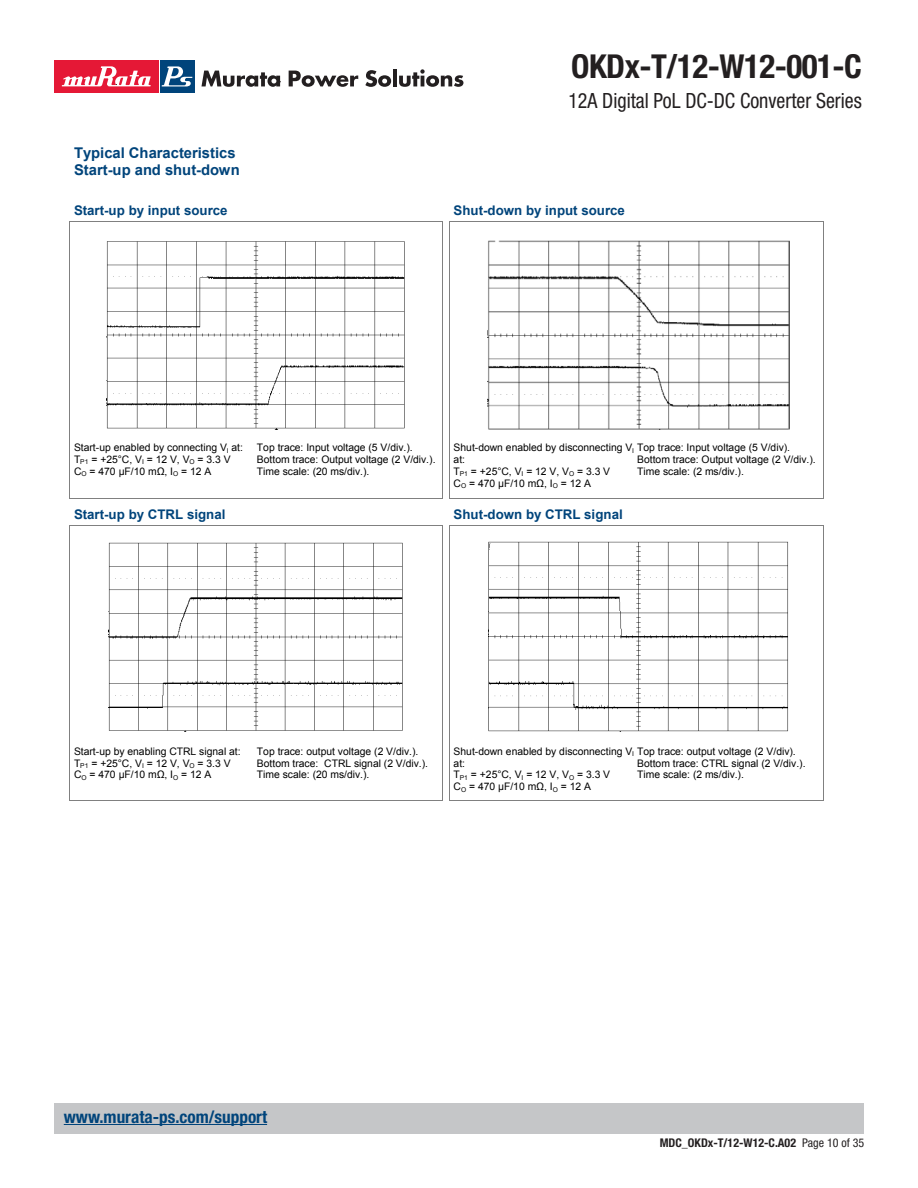
<style>
.page{position:relative;width:918px;height:1188px;background:#fff}
.page>*{position:absolute;margin:0;border:0;box-sizing:border-box;transform-origin:0 0}
.t1{font:700 condensed 33px "Helvetica Neue LT Std";letter-spacing:-.015em;color:#231f20}
.t2{font:condensed 21px "Helvetica Neue LT Std";color:#231f20;scale:.95 1}
.t3{font:700 condensed 17.25px "Helvetica Neue LT Std";color:#00447b}
.t4{font:700 14.85px/17px "Arial";color:#00447b}
.t5{font:700 13.35px "Arial";color:#00447b}
.t6{font:700 condensed 12px "Helvetica Neue LT Std";color:#231f20}
.t7{font:10.35px/11.9px "Arial";color:#000}
.s1{font-weight:400}
</style>
<div class="page">
<img style="left:107px;top:241px;width:298px;height:189px">
<img style="left:487px;top:240px;width:303px;height:190px">
<hr style="left:70px;top:222px;width:372px;height:1px;background:#808080">
<svg style="left:442px;top:222px;width:1px;height:17px"></svg>
<svg style="left:449px;top:222px;width:1px;height:17px"></svg>
<hr style="left:450px;top:222px;width:373px;height:1px;background:#808080">
<svg style="left:823px;top:222px;width:1px;height:17px"></svg>
<hr style="left:70px;top:239px;width:1px;height:194px;background:#808080">
<hr style="left:442px;top:239px;width:1px;height:194px;background:#808080">
<hr style="left:449px;top:239px;width:1px;height:194px;background:#808080">
<hr style="left:823px;top:239px;width:1px;height:194px;background:#808080">
<hr style="left:70px;top:441px;width:1px;height:57px;background:#808080">
<hr style="left:442px;top:441px;width:1px;height:57px;background:#808080">
<hr style="left:449px;top:441px;width:1px;height:57px;background:#808080">
<hr style="left:823px;top:441px;width:1px;height:57px;background:#808080">
<hr style="left:70px;top:498px;width:187px;height:1px;background:#808080">
<hr style="left:257px;top:498px;width:185px;height:1px;background:#808080">
<hr style="left:450px;top:498px;width:187px;height:1px;background:#808080">
<hr style="left:638px;top:498px;width:185px;height:1px;background:#808080">
<img style="left:109px;top:542px;width:294px;height:189px">
<img style="left:489px;top:542px;width:300px;height:190px">
<hr style="left:70px;top:525px;width:372px;height:1px;background:#808080">
<svg style="left:442px;top:525px;width:1px;height:13px"></svg>
<svg style="left:449px;top:525px;width:1px;height:13px"></svg>
<hr style="left:450px;top:525px;width:373px;height:1px;background:#808080">
<svg style="left:823px;top:525px;width:1px;height:13px"></svg>
<hr style="left:70px;top:538px;width:1px;height:199px;background:#808080">
<hr style="left:442px;top:538px;width:1px;height:199px;background:#808080">
<hr style="left:449px;top:538px;width:1px;height:199px;background:#808080">
<hr style="left:823px;top:538px;width:1px;height:199px;background:#808080">
<hr style="left:70px;top:745px;width:1px;height:56px;background:#808080">
<hr style="left:442px;top:745px;width:1px;height:56px;background:#808080">
<hr style="left:449px;top:745px;width:1px;height:56px;background:#808080">
<hr style="left:823px;top:745px;width:1px;height:56px;background:#808080">
<hr style="left:70px;top:801px;width:187px;height:1px;background:#808080">
<hr style="left:257px;top:801px;width:185px;height:1px;background:#808080">
<hr style="left:450px;top:801px;width:187px;height:1px;background:#808080">
<hr style="left:638px;top:801px;width:185px;height:1px;background:#808080">
<div style="left:54px;top:1103px;width:810px;height:31px;background:#c5c6c8"></div>
<div style="left:54px;top:60px;width:104px;height:32px;background:#e51836"></div>
<svg style="left:62px;top:66px;width:89px;height:20px"></svg>
<div style="left:160px;top:60px;width:34px;height:32px;background:#00447b"></div>
<svg style="left:162px;top:66px;width:30px;height:21px"></svg>
<svg style="left:201px;top:71px;width:80px;height:16px"></svg>
<svg style="left:289px;top:71px;width:69px;height:16px"></svg>
<svg style="left:365px;top:70px;width:26px;height:17px"></svg>
<hr style="left:393px;top:69px;width:4px;height:17px;background:#231f20">
<svg style="left:399px;top:69px;width:64px;height:18px"></svg>
<hr style="left:64px;top:1124px;width:203px;height:1px;background:#00447b">
<h1 class="t1" style="left:571px;top:46px;width:292px">OKDx-T/12-W12-001-C</h1>
<h2 class="t2" style="left:568px;top:88px;width:310px">12A Digital PoL DC-DC Converter Series</h2>
<p class="t4" style="left:74px;top:145px;width:167px">Typical Characteristics<br>Start-up and shut-down</p>
<p class="t5" style="left:74px;top:202px;width:155px">Start-up by input source</p>
<p class="t5" style="left:454px;top:202px;width:173px">Shut-down by input source</p>
<p class="t7" style="left:74px;top:442px;width:171px">Start-up enabled by connecting V<sub>I</sub> at:<br>T<sub>P1</sub> = +25°C, V<sub>I</sub> = 12 V, V<sub>O</sub> = 3.3 V<br>C<sub>O</sub> = 470 µF/10 mΩ, I<sub>O</sub> = 12 A</p>
<p class="t7" style="left:257px;top:442px;width:180px">Top trace: Input voltage (5 V/div.).<br>Bottom trace: Output voltage (2 V/div.).<br>Time scale: (20 ms/div.).</p>
<p class="t7" style="left:454px;top:442px;width:338px">Shut-down enabled by disconnecting V<sub>I</sub> Top trace: Input voltage (5 V/div). at:<br>T<sub>P1</sub> = +25°C, V<sub>I</sub> = 12 V, V<sub>O</sub> = 3.3 V<br>C<sub>O</sub> = 470 µF/10 mΩ, I<sub>O</sub> = 12 A</p>
<p class="t7" style="left:637px;top:453px;width:180px">Bottom trace: Output voltage (2 V/div.).<br>Time scale: (2 ms/div.).</p>
<p class="t5" style="left:74px;top:506px;width:153px">Start-up by CTRL signal</p>
<p class="t5" style="left:454px;top:506px;width:171px">Shut-down by CTRL signal</p>
<p class="t7" style="left:74px;top:745px;width:168px">Start-up by enabling CTRL signal at:<br>T<sub>P1</sub> = +25°C, V<sub>I</sub> = 12 V, V<sub>O</sub> = 3.3 V<br>C<sub>O</sub> = 470 µF/10 mΩ, I<sub>O</sub> = 12 A</p>
<p class="t7" style="left:257px;top:745px;width:173px">Top trace: output voltage (2 V/div.).<br>Bottom trace: CTRL signal (2 V/div.).<br>Time scale: (20 ms/div.).</p>
<p class="t7" style="left:454px;top:745px;width:344px">Shut-down enabled by disconnecting V<sub>I</sub> Top trace: output voltage (2 V/div). at:<br>T<sub>P1</sub> = +25°C, V<sub>I</sub> = 12 V, V<sub>O</sub> = 3.3 V<br>C<sub>O</sub> = 470 µF/10 mΩ, I<sub>O</sub> = 12 A</p>
<p class="t7" style="left:637px;top:757px;width:170px">Bottom trace: CTRL signal (2 V/div.).<br>Time scale: (2 ms/div.).</p>
<h3 class="t3" style="left:64px;top:1106px;width:205px">www.murata-ps.com/support</h3>
<p class="t6" style="left:660px;top:1136px;width:206px">MDC_OKDx-T/12-W12-C.A02 <span class="s1">Page 10 of 35</span></p>
</div>
